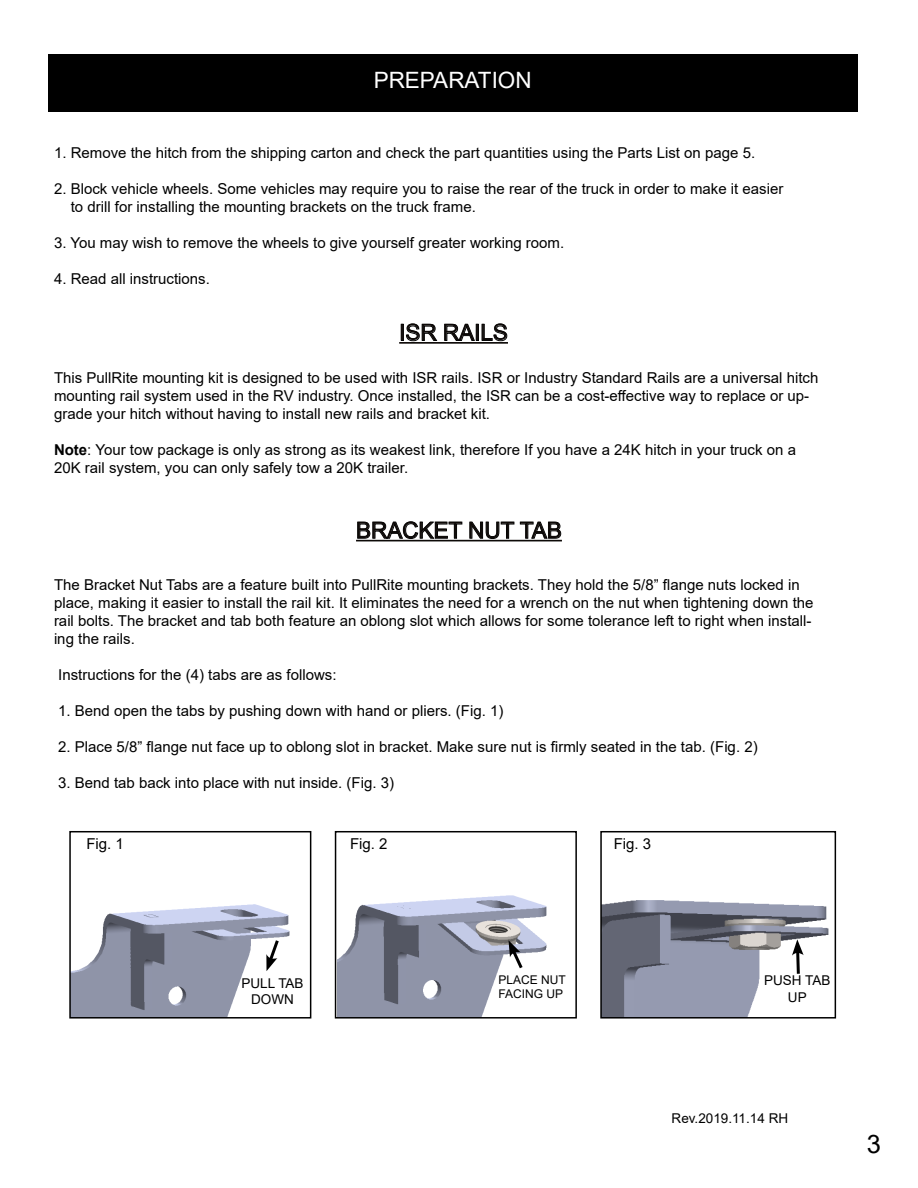
<style>
.page{position:relative;width:918px;height:1188px;background:#fff}
.page>*{position:absolute;margin:0;border:0;box-sizing:border-box;transform-origin:0 0}
.t1{font:25.5px "Arial";color:#000}
.t2{font:22.5px "Arial";color:#0d0907}
.t3{font:22.5px "Arial";color:#fff}
.t4{font:15px/18px "Arial";color:#000}
.t5{font:13.5px/16.2px "Arial";color:#000;text-align:center}
.t6{font:12px/14.4px "Arial";color:#000}
.s1{font-weight:700}
</style>
<div class="page">
<div style="left:48px;top:54px;width:810px;height:57px;background:#000"></div>
<hr style="left:356px;top:540px;width:206px;height:1px;background:#0d0907">
<svg style="left:357px;top:521px;width:106px;height:18px"></svg>
<svg style="left:469px;top:521px;width:92px;height:18px"></svg>
<img style="left:338px;top:895px;width:209px;height:121px">
<div style="left:335px;top:831px;width:242px;height:188px;border:2px solid #000"></div>
<img style="left:72px;top:904px;width:218px;height:112px">
<div style="left:69px;top:831px;width:242px;height:188px;border:2px solid #000"></div>
<img style="left:603px;top:900px;width:226px;height:116px">
<div style="left:600px;top:831px;width:236px;height:188px;border:2px solid #000"></div>
<svg style="left:266px;top:937px;width:15px;height:34px"></svg>
<svg style="left:792px;top:939px;width:12px;height:38px"></svg>
<svg style="left:508px;top:940px;width:17px;height:32px"></svg>
<hr style="left:399px;top:342px;width:109px;height:2px;background:#0d0907">
<svg style="left:401px;top:323px;width:36px;height:18px"></svg>
<svg style="left:444px;top:323px;width:64px;height:18px"></svg>
<h2 class="t3" style="left:374px;top:65px;width:159px">PREPARATION</h2>
<p class="t4" style="left:54px;top:144px;width:703px">1. Remove the hitch from the shipping carton and check the part quantities using the Parts List on page 5.</p>
<p class="t4" style="left:71px;top:180px;width:714px;text-indent:-17px">2. Block vehicle wheels. Some vehicles may require you to raise the rear of the truck in order to make it easier to drill for installing the mounting brackets on the truck frame.</p>
<p class="t4" style="left:54px;top:234px;width:512px">3. You may wish to remove the wheels to give yourself greater working room.</p>
<p class="t4" style="left:54px;top:270px;width:157px">4. Read all instructions.</p>
<h2 class="t2" style="left:399px;top:317px;width:110px">ISR RAILS</h2>
<p class="t4" style="left:54px;top:368px;width:766px">This PullRite mounting kit is designed to be used with ISR rails. ISR or Industry Standard Rails are a universal hitch mounting rail system used in the RV industry. Once installed, the ISR can be a cost-effective way to replace or up&shy;grade your hitch without having to install new rails and bracket kit.</p>
<p class="t4" style="left:54px;top:440px;width:744px"><span class="s1">Note</span>: Your tow package is only as strong as its weakest link, therefore If you have a 24K hitch in your truck on a<br>20K rail system, you can only safely tow a 20K trailer.</p>
<h2 class="t2" style="left:356px;top:515px;width:207px">BRACKET NUT TAB</h2>
<p class="t4" style="left:54px;top:576px;width:761px">The Bracket Nut Tabs are a feature built into PullRite mounting brackets. They hold the 5/8” flange nuts locked in place, making it easier to install the rail kit. It eliminates the need for a wrench on the nut when tightening down the rail bolts. The bracket and tab both feature an oblong slot which allows for some tolerance left to right when install&shy;ing the rails.</p>
<p class="t4" style="left:58px;top:666px;width:280px">Instructions for the (4) tabs are as follows:</p>
<p class="t4" style="left:58px;top:702px;width:447px">1. Bend open the tabs by pushing down with hand or pliers. (Fig. 1)</p>
<p class="t4" style="left:58px;top:738px;width:701px">2. Place 5/8” flange nut face up to oblong slot in bracket. Make sure nut is firmly seated in the tab. (Fig. 2)</p>
<p class="t4" style="left:58px;top:774px;width:337px">3. Bend tab back into place with nut inside. (Fig. 3)</p>
<p class="t4" style="left:86px;top:835px;width:39px">Fig. 1</p>
<p class="t4" style="left:350px;top:835px;width:39px">Fig. 2</p>
<p class="t4" style="left:614px;top:835px;width:39px">Fig. 3</p>
<p class="t6" style="left:498px;top:972px;width:69px">PLACE NUT<br>FACING UP</p>
<p class="t5" style="left:242px;top:975px;width:64px">PULL TAB<br>DOWN</p>
<p class="t5" style="left:764px;top:973px;width:68px">PUSH TAB<br>UP</p>
<p class="t5" style="left:672px;top:1110px;width:118px">Rev.2019.11.14 RH</p>
<h1 class="t1" style="left:867px;top:1126px;width:16px">3</h1>
</div>
